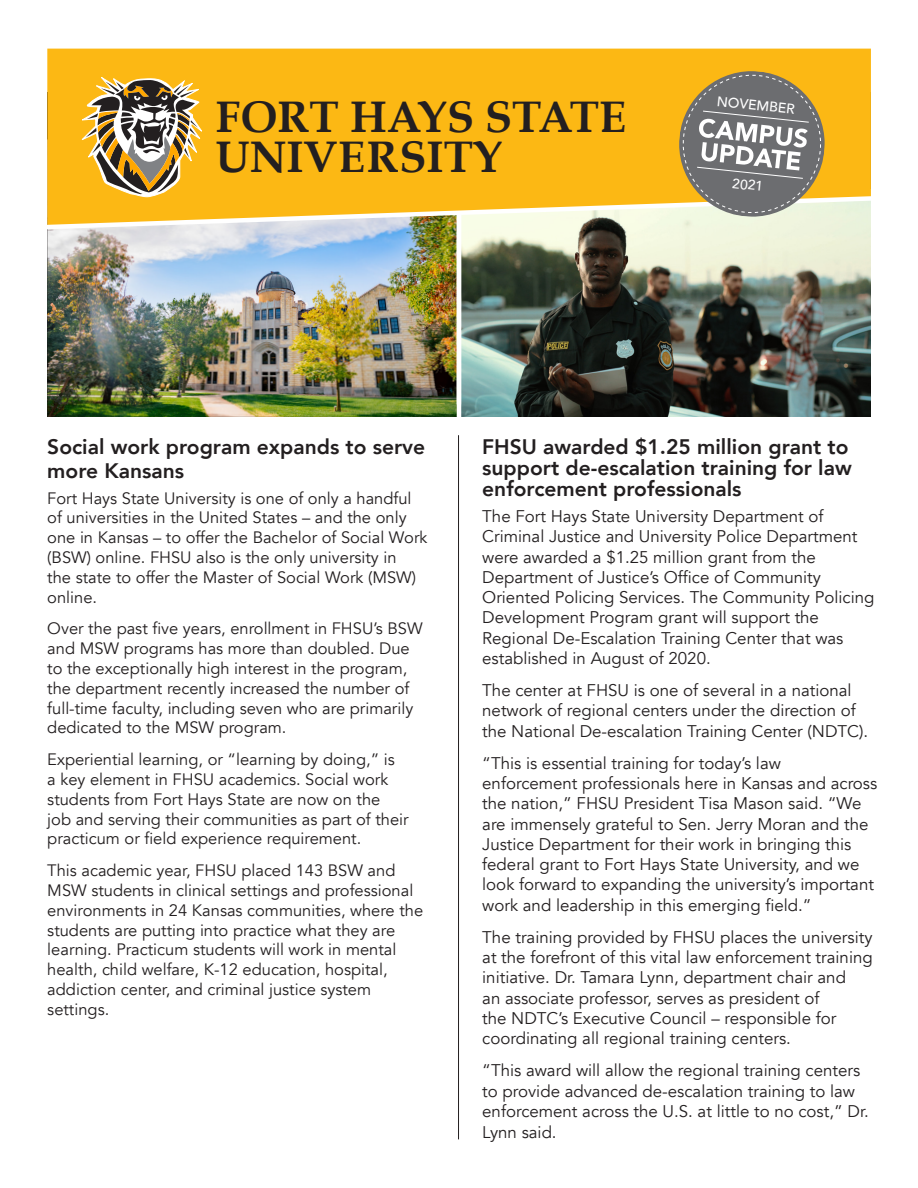
<style>
.page{position:relative;width:918px;height:1188px;background:#fff}
.page>*{position:absolute;margin:0;border:0;box-sizing:border-box;transform-origin:0 0}
.t1{font:700 44.25px "Book Antiqua";color:#231f20}
.t2{font:800 21px/21px "Avenir";color:#231f20}
.t3{font:16.8px/20.2px "Avenir";color:#231f20}
.t4{font:16.5px/19.8px "Avenir";color:#231f20}
.t5{font:500 13.95px "Avenir";color:#fff}
.t6{font:500 13.65px "Avenir";color:#fff}
</style>
<div class="page">
<img style="left:47px;top:232px;width:410px;height:185px">
<img style="left:461px;top:232px;width:410px;height:185px">
<hr style="left:458px;top:435px;width:1px;height:704px;background:#231f20">
<div style="left:47px;top:49px;width:824px;height:18px;background:#fcb814"></div>
<svg style="left:47px;top:67px;width:824px;height:165px;background:#e2b442"></svg>
<p class="t1" style="left:215px;top:87px;width:412px">FORT HAYS STATE</p>
<p class="t1" style="left:215px;top:127px;width:289px">UNIVERSITY</p>
<p class="t5" style="left:718px;top:89px;width:80px;rotate:6deg">NOVEMBER</p>
<p class="t6" style="left:733px;top:171px;width:33px;rotate:6deg">2021</p>
<p class="t2" style="left:47px;top:435px;width:379px;line-height:24px">Social work program expands to serve more Kansans</p>
<p class="t4" style="left:47px;top:488px;width:382px">Fort Hays State University is one of only a handful of universities in the United States – and the only one in Kansas – to offer the Bachelor of Social Work (BSW) online. FHSU also is the only university in<br>the state to offer the Master of Social Work (MSW) online.</p>
<p class="t4" style="left:47px;top:619px;width:377px">Over the past five years, enrollment in FHSU’s BSW and MSW programs has more than doubled. Due to the exceptionally high interest in the program, the department recently increased the number of full-time faculty, including seven who are primarily dedicated to the MSW program.</p>
<p class="t4" style="left:47px;top:750px;width:363px">Experiential learning, or “learning by doing,” is<br>a key element in FHSU academics. Social work students from Fort Hays State are now on the<br>job and serving their communities as part of their practicum or field experience requirement.</p>
<p class="t4" style="left:47px;top:861px;width:377px">This academic year, FHSU placed 143 BSW and MSW students in clinical settings and professional environments in 24 Kansas communities, where the students are putting into practice what they are learning. Practicum students will work in mental health, child welfare, K-12 education, hospital, addiction center, and criminal justice system settings.</p>
<p class="t2" style="left:482px;top:436px;width:371px">FHSU awarded $1.25 million grant to support de-escalation training for law enforcement professionals</p>
<p class="t3" style="left:482px;top:506px;width:394px">The Fort Hays State University Department of Criminal Justice and University Police Department were awarded a $1.25 million grant from the Department of Justice’s Office of Community Oriented Policing Services. The Community Policing Development Program grant will support the Regional De-Escalation Training Center that was established in August of 2020.</p>
<p class="t3" style="left:482px;top:680px;width:387px">The center at FHSU is one of several in a national network of regional centers under the direction of the National De-escalation Training Center (NDTC).</p>
<p class="t3" style="left:482px;top:753px;width:397px">“This is essential training for today’s law enforcement professionals here in Kansas and across the nation,” FHSU President Tisa Mason said. “We are immensely grateful to Sen. Jerry Moran and the Justice Department for their work in bringing this federal grant to Fort Hays State University, and we look forward to expanding the university’s important work and leadership in this emerging field.”</p>
<p class="t3" style="left:482px;top:927px;width:392px">The training provided by FHSU places the university at the forefront of this vital law enforcement training initiative. Dr. Tamara Lynn, department chair and<br>an associate professor, serves as president of<br>the NDTC’s Executive Council – responsible for coordinating all regional training centers.</p>
<p class="t3" style="left:482px;top:1061px;width:388px">“This award will allow the regional training centers to provide advanced de-escalation training to law enforcement across the U.S. at little to no cost,” Dr.<br>Lynn said.</p>
</div>
